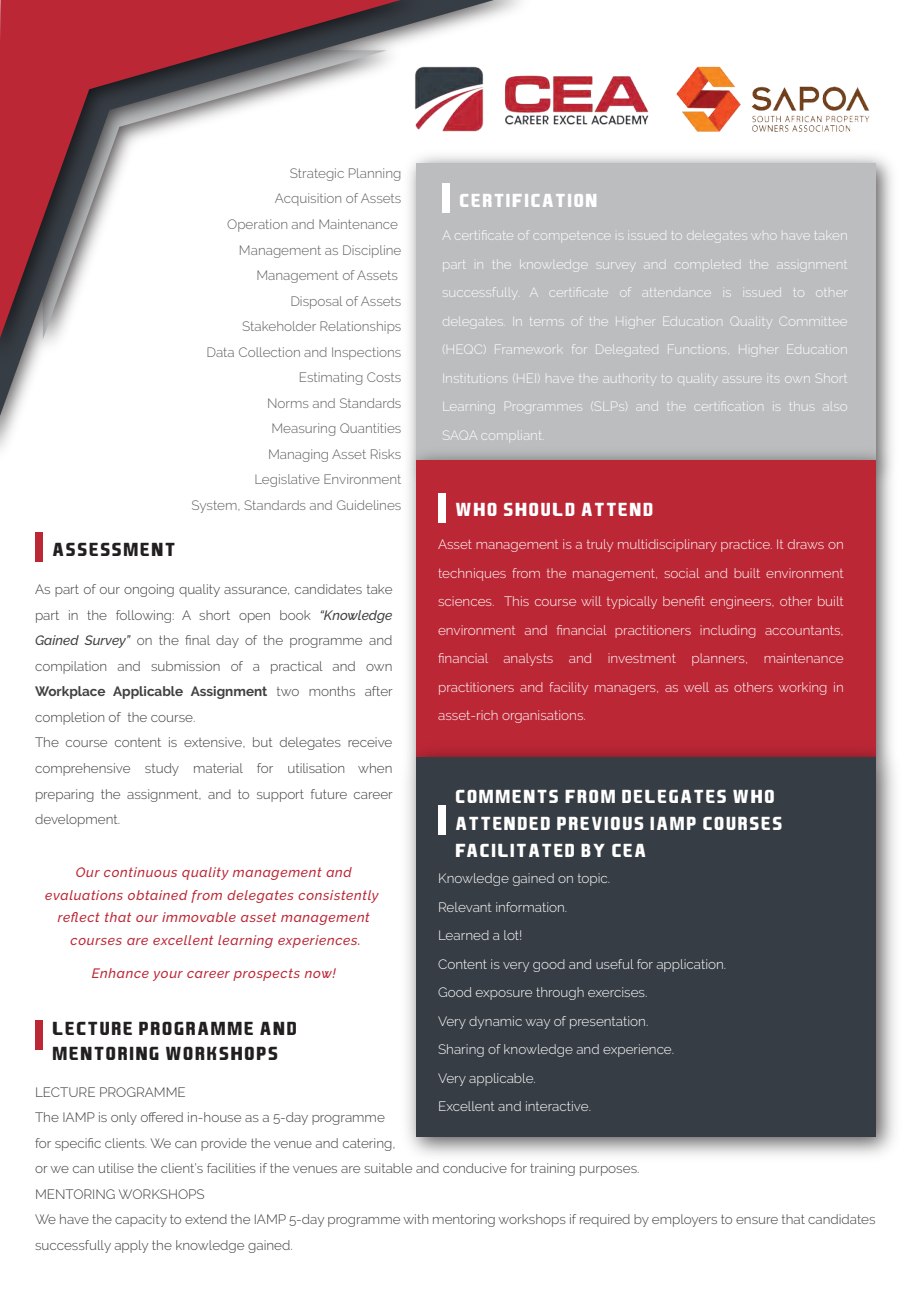
<style>
.page{position:relative;width:919px;height:1289px;background:#fff}
.page>*{position:absolute;margin:0;border:0;box-sizing:border-box;transform-origin:0 0}
.t1{font:18px/27px "EASPORTS";letter-spacing:.1em;color:#fff}
.t2{font:18px/25.5px "EASPORTS";letter-spacing:.1em;color:#221f1f}
.t3{font:300 13.5px/28.5px "Raleway";color:#fff;text-align:justify}
.t4{font:300 13.5px/25.5px "Raleway";color:#404041}
.t5{font:300 13.5px/25.5px "Raleway";color:#5f6060;text-align:right}
.t6{font:italic 500 13.5px/22.5px "Raleway";letter-spacing:.05em;color:#bc2736;text-align:center}
.s1{font-weight:500;font-style:italic}
.s2{font-weight:700}
</style>
<div class="page">
<div style="left:35px;top:532px;width:7px;height:30px;background:#bc2736"></div>
<img style="left:544px;top:155px;width:349px;height:286px">
<div style="left:416px;top:163px;width:459px;height:301px;background:#bbbdbf"></div>
<img style="left:408px;top:441px;width:485px;height:295px">
<div style="left:416px;top:460px;width:459px;height:297px;background:#bc2736"></div>
<img style="left:407px;top:736px;width:488px;height:420px">
<div style="left:416px;top:757px;width:459px;height:380px;background:#373d44"></div>
<div style="left:438px;top:493px;width:7px;height:29px;background:#fff"></div>
<div style="left:438px;top:805px;width:7px;height:29px;background:#fff"></div>
<img style="left:0;top:0;width:544px;height:476px">
<svg style="left:0;top:0;width:517px;height:449px"></svg>
<img style="left:438px;top:53px;width:211px;height:91px">
<img style="left:0;top:0;width:438px;height:375px">
<svg style="left:0;top:0;width:411px;height:348px"></svg>
<div style="left:35px;top:1020px;width:7px;height:29px;background:#bc2736"></div>
<img style="left:676px;top:66px;width:194px;height:66px">
<p class="t5" style="left:191px;top:160px;width:211px">Strategic Planning<br>Acquisition of Assets<br>Operation and Maintenance<br>Management as Discipline<br>Management of Assets<br>Disposal of Assets<br>Stakeholder Relationships<br>Data Collection and Inspections<br>Estimating Costs<br>Norms and Standards<br>Measuring Quantities<br>Managing Asset Risks<br>Legislative Environment<br>System, Standards and Guidelines</p>
<h1 class="t1" style="left:459px;top:187px;width:139px">CERTIFICATION</h1>
<p class="t3" style="left:442px;top:221px;width:407px">A certificate of competence is issued to delegates who have taken part in the knowledge survey and completed the assignment successfully. A certificate of attendance is issued to other delegates. In terms of the Higher Education Quality Committee (HEQC) Framework for Delegated Functions, Higher Education Institutions (HEI) have the authority to quality assure its own Short Learning Programmes (SLPs) and the certification is thus also SAQA compliant.</p>
<h1 class="t1" style="left:455px;top:496px;width:199px">WHO SHOULD ATTEND</h1>
<p class="t3" style="left:438px;top:530px;width:407px">Asset management is a truly multidisciplinary practice. It draws on techniques from the management, social and built environment sciences. This course will typically benefit engineers, other built environment and financial practitioners including accountants, financial analysts and investment planners, maintenance practitioners and facility managers, as well as others working in asset-rich organisations.</p>
<h1 class="t2" style="left:53px;top:537px;width:124px">ASSESSMENT</h1>
<p class="t4" style="left:35px;top:577px;width:359px">As part of our ongoing quality assurance, candidates take part in the following: A short open book <span class="s1">“Knowledge Gained Survey”</span> on the final day of the programme and compilation and submission of a practical and own <span class="s2">Workplace Applicable Assignment</span> two months after completion of the course.<br>The course content is extensive, but delegates receive comprehensive study material for utilisation when preparing the assignment, and to support future career development.</p>
<h1 class="t1" style="left:455px;top:783px;width:328px">COMMENTS FROM DELEGATES WHO<br>ATTENDED PREVIOUS IAMP COURSES<br>FACILITATED BY CEA</h1>
<p class="t3" style="left:438px;top:864px;width:290px;text-align:left">Knowledge gained on topic.<br>Relevant information.<br>Learned a lot!<br>Content is very good and useful for application.<br>Good exposure through exercises.<br>Very dynamic way of presentation.<br>Sharing of knowledge and experience.<br>Very applicable.<br>Excellent and interactive.</p>
<p class="t6" style="left:45px;top:862px;width:335px">Our continuous quality management and evaluations obtained from delegates consistently reflect that our immovable asset management courses are excellent learning experiences.</p>
<p class="t6" style="left:92px;top:961px;width:246px">Enhance your career prospects now!</p>
<h1 class="t2" style="left:53px;top:1015px;width:246px">LECTURE PROGRAMME AND<br>MENTORING WORKSHOPS</h1>
<p class="t4" style="left:35px;top:1079px;width:842px">LECTURE PROGRAMME<br>The IAMP is only offered in-house as a 5-day programme<br>for specific clients. We can provide the venue and catering,<br>or we can utilise the client’s facilities if the venues are suitable and conducive for training purposes.<br>MENTORING WORKSHOPS<br>We have the capacity to extend the IAMP 5-day programme with mentoring workshops if required by employers to ensure that candidates successfully apply the knowledge gained.</p>
</div>
